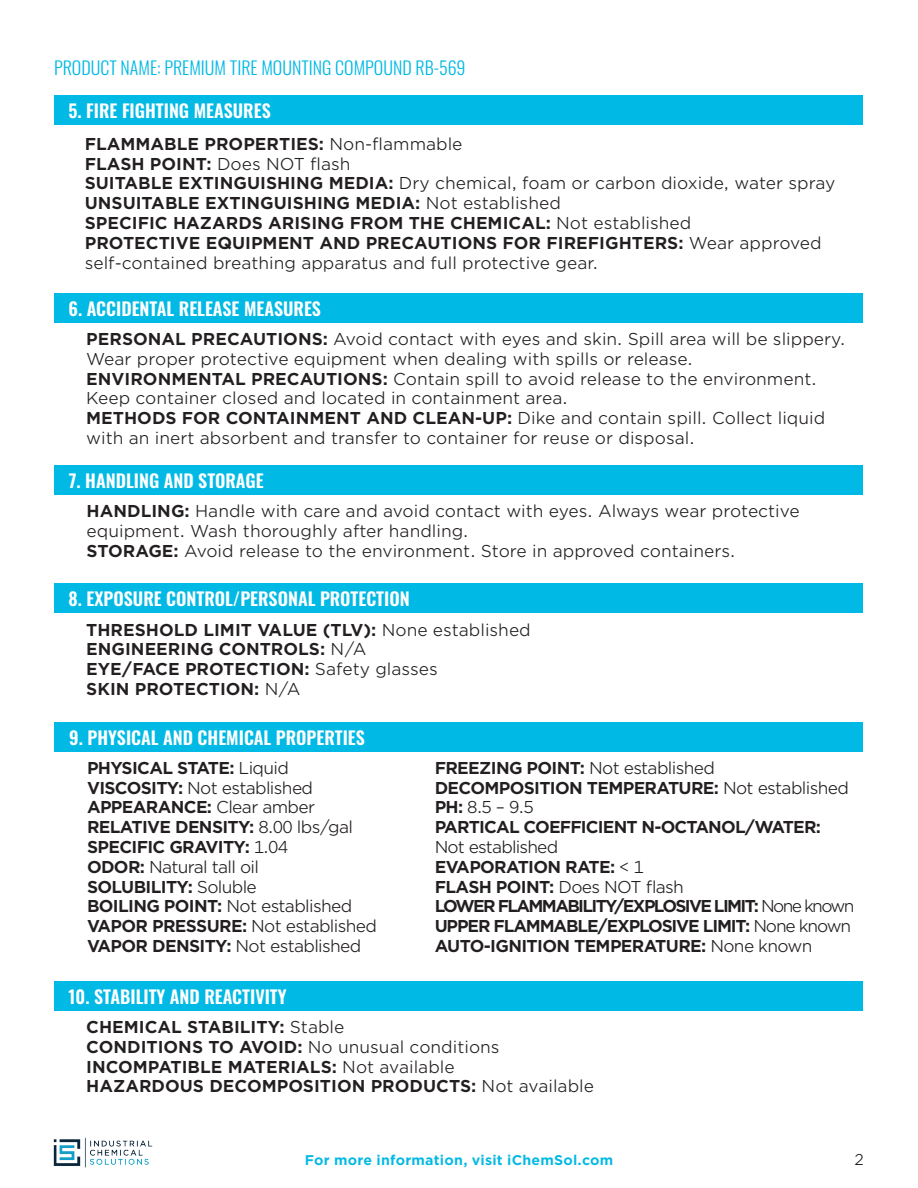
<style>
.page{position:relative;width:918px;height:1188px;background:#fff}
.page>*{position:absolute;margin:0;border:0;box-sizing:border-box;transform-origin:0 0}
.t1{font:600 18px "Oswald";color:#fff}
.t2{font:300 18px "Oswald";color:#00b9e4}
.t3{font:700 16.5px/19.8px "Gotham Office";color:#231f20}
.t4{font:16.5px/19.8px "Gotham Office";color:#231f20}
.t5{font:700 16.5px/19.8px "Gotham Office";letter-spacing:-.04em;color:#231f20}
.t6{font:700 16.5px/19.8px "Gotham Office";letter-spacing:-.07em;color:#231f20}
.t7{font:700 16.5px/19.8px "Gotham Office";letter-spacing:-.045em;color:#231f20}
.t8{font:15px "Gotham Office";color:#231f20}
.t9{font:700 13.5px "Gotham Office";letter-spacing:.015em;color:#00b9e4}
.s1{font-weight:400}
.s2{font-weight:700}
</style>
<div class="page">
<img style="left:53px;top:1137px;width:100px;height:31px">
<div style="left:54px;top:95px;width:808px;height:30px;background:#00b9e4"></div>
<div style="left:54px;top:293px;width:808px;height:30px;background:#00b9e4"></div>
<div style="left:54px;top:465px;width:809px;height:30px;background:#00b9e4"></div>
<div style="left:54px;top:583px;width:808px;height:30px;background:#00b9e4"></div>
<div style="left:55px;top:722px;width:808px;height:30px;background:#00b9e4"></div>
<div style="left:54px;top:981px;width:808px;height:30px;background:#00b9e4"></div>
<p class="t2" style="left:54px;top:52px;width:413px">PRODUCT NAME: PREMIUM TIRE MOUNTING COMPOUND RB-569</p>
<p class="t1" style="left:69px;top:101px;width:204px">5. FIRE FIGHTING MEASURES</p>
<p class="t3" style="left:85px;top:134px;width:752px">FLAMMABLE PROPERTIES: <span class="s1">Non-flammable<br></span>FLASH POINT: <span class="s1">Does NOT flash<br></span>SUITABLE EXTINGUISHING MEDIA: <span class="s1">Dry chemical, foam or carbon dioxide, water spray </span>UNSUITABLE EXTINGUISHING MEDIA: <span class="s1">Not established<br></span>SPECIFIC HAZARDS ARISING FROM THE CHEMICAL: <span class="s1">Not established<br></span>PROTECTIVE EQUIPMENT AND PRECAUTIONS FOR FIREFIGHTERS: <span class="s1">Wear approved self-contained breathing apparatus and full protective gear.</span></p>
<p class="t1" style="left:69px;top:299px;width:254px">6. ACCIDENTAL RELEASE MEASURES</p>
<p class="t4" style="left:86px;top:329px;width:761px"><span class="s2">PERSONAL PRECAUTIONS:</span> Avoid contact with eyes and skin. Spill area will be slippery.<br>Wear proper protective equipment when dealing with spills or release.<br><span class="s2">ENVIRONMENTAL PRECAUTIONS:</span> Contain spill to avoid release to the environment.<br>Keep container closed and located in containment area.<br><span class="s2">METHODS FOR CONTAINMENT AND CLEAN-UP:</span> Dike and contain spill. Collect liquid with an inert absorbent and transfer to container for reuse or disposal.</p>
<p class="t1" style="left:69px;top:471px;width:196px">7. HANDLING AND STORAGE</p>
<p class="t4" style="left:87px;top:501px;width:715px"><span class="s2">HANDLING:</span> Handle with care and avoid contact with eyes. Always wear protective equipment. Wash thoroughly after handling.<br><span class="s2">STORAGE:</span> Avoid release to the environment. Store in approved containers.</p>
<p class="t1" style="left:69px;top:589px;width:343px">8. EXPOSURE CONTROL/PERSONAL PROTECTION</p>
<p class="t3" style="left:86px;top:619px;width:446px">THRESHOLD LIMIT VALUE (TLV): <span class="s1">None established </span>ENGINEERING CONTROLS: <span class="s1">N/A<br></span>EYE/FACE PROTECTION: <span class="s1">Safety glasses<br></span>SKIN PROTECTION: <span class="s1">N/A</span></p>
<p class="t1" style="left:69px;top:728px;width:297px">9. PHYSICAL AND CHEMICAL PROPERTIES</p>
<p class="t5" style="left:87px;top:758px;width:292px">PHYSICAL STATE: <span class="s1">Liquid<br></span>VISCOSITY: <span class="s1">Not established<br></span>APPEARANCE: <span class="s1">Clear amber<br></span>RELATIVE DENSITY: <span class="s1">8.00 lbs/gal<br></span>SPECIFIC GRAVITY: <span class="s1">1.04<br></span>ODOR: <span class="s1">Natural tall oil<br></span>SOLUBILITY: <span class="s1">Soluble<br></span>BOILING POINT: <span class="s1">Not established<br></span>VAPOR PRESSURE: <span class="s1">Not established<br></span>VAPOR DENSITY: <span class="s1">Not established</span></p>
<p class="t1" style="left:69px;top:987px;width:220px">10. STABILITY AND REACTIVITY</p>
<p class="t7" style="left:435px;top:758px;width:416px">FREEZING POINT: <span class="s1">Not established </span>DECOMPOSITION TEMPERATURE: <span class="s1">Not established </span>PH: <span class="s1">8.5 – 9.5<br></span>PARTICAL COEFFICIENT N-OCTANOL/WATER:</p>
<p class="t6" style="left:435px;top:837px;width:421px"><span class="s1">Not established<br></span>EVAPORATION RATE: <span class="s1">&lt; 1<br></span>FLASH POINT: <span class="s1">Does NOT flash<br></span>LOWER FLAMMABILITY/EXPLOSIVE LIMIT: <span class="s1">None known </span>UPPER FLAMMABLE/EXPLOSIVE LIMIT: <span class="s1">None known </span>AUTO-IGNITION TEMPERATURE: <span class="s1">None known</span></p>
<p class="t3" style="left:86px;top:1017px;width:509px">CHEMICAL STABILITY: <span class="s1">Stable<br></span>CONDITIONS TO AVOID: <span class="s1">No unusual conditions </span>INCOMPATIBLE MATERIALS: <span class="s1">Not available<br></span>HAZARDOUS DECOMPOSITION PRODUCTS: <span class="s1">Not available</span></p>
<p class="t9" style="left:305px;top:1151px;width:310px">For more information, visit iChemSol.com</p>
<p class="t8" style="left:855px;top:1150px;width:11px">2</p>
</div>
